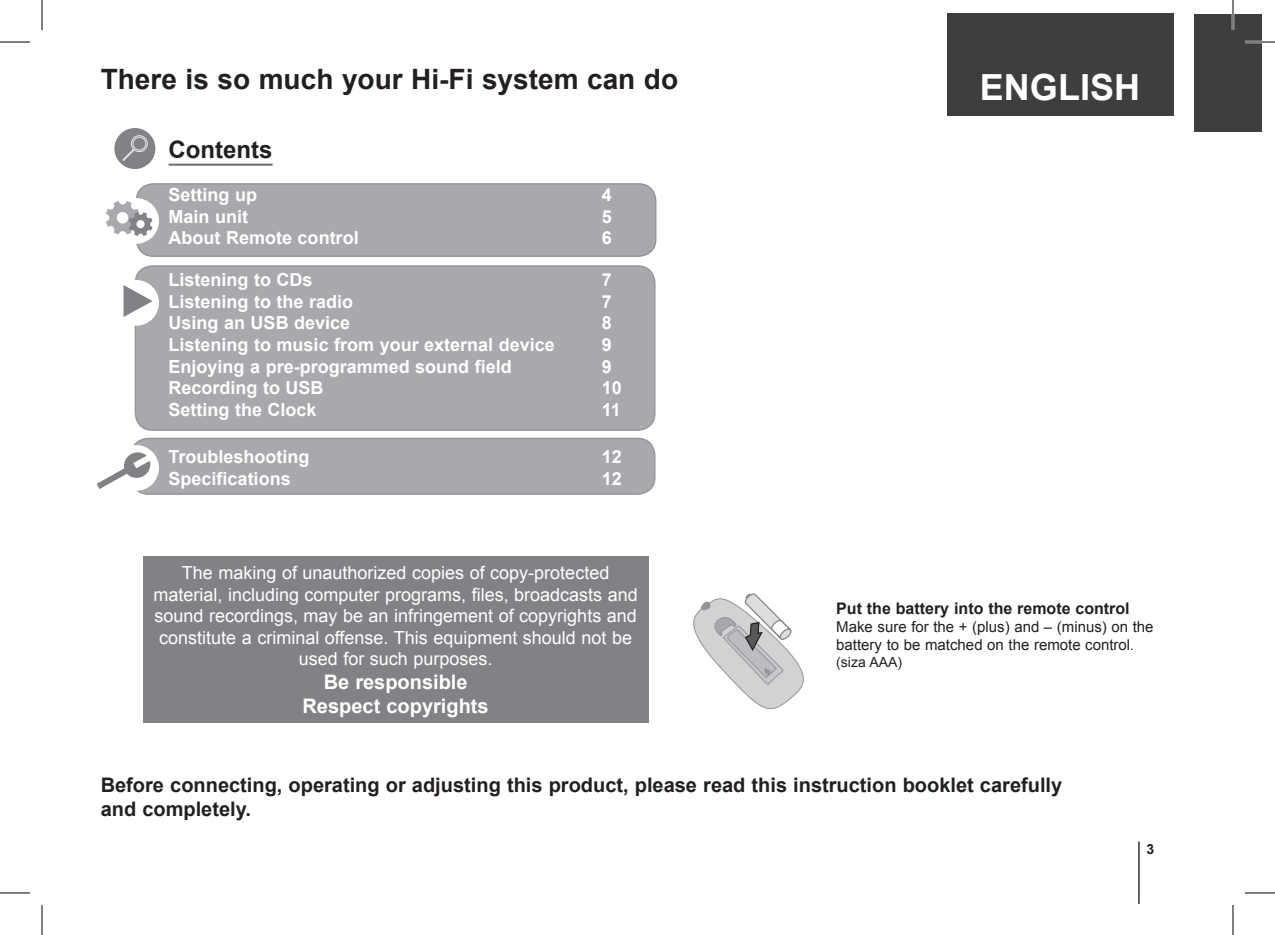
<style>
.page{position:relative;width:1275px;height:935px;background:#fff}
.page>*{position:absolute;margin:0;border:0;box-sizing:border-box;transform-origin:0 0}
.t1{font:700 36px "Arial";color:#fff}
.t2{font:700 28px "Arial";color:#231f20}
.t3{font:700 24px "Arial";color:#231f20}
.t4{font:700 20px/24px "Arial";color:#231f20}
.t5{font:700 20px/24px "Arial";color:#fff;text-align:center}
.t6{font:700 18px "Arial";color:#fff}
.t7{font:18px/21.6px "Arial";color:#fff;text-align:center}
.t8{font:700 16px "Arial";color:#231f20}
.t9{font:15px/18px "Arial";color:#231f20}
.t10{font:14px "Arial";color:#231f20}
.s1{font-size:14px}
</style>
<div class="page">
<hr style="left:1138px;top:841px;width:1px;height:62px;background:#231f20">
<div style="left:143px;top:556px;width:505px;height:166px;background:#808285"></div>
<div style="left:946px;top:14px;width:227px;height:102px;background:#3e3e3f"></div>
<svg style="left:693px;top:593px;width:111px;height:117px"></svg>
<div style="left:136px;top:184px;width:520px;height:72px;background:#a8a9ad;border-radius:17px"></div>
<div style="left:136px;top:183px;width:520px;height:74px;border:1px solid #939598;border-radius:17px"></div>
<div style="left:135px;top:266px;width:520px;height:164px;background:#a8a9ad;border-radius:17px"></div>
<div style="left:135px;top:265px;width:520px;height:166px;border:1px solid #939598;border-radius:17px"></div>
<div style="left:113px;top:198px;width:46px;height:46px;background:#fff;border-radius:50%"></div>
<div style="left:113px;top:280px;width:46px;height:45px;background:#fff;border-radius:50%"></div>
<svg style="left:106px;top:201px;width:46px;height:35px"></svg>
<div style="left:136px;top:220px;width:9px;height:8px;background:#fff;border-radius:50%"></div>
<div style="left:114px;top:128px;width:41px;height:41px;background:#808285;border-radius:50%"></div>
<div style="left:131px;top:135px;width:17px;height:17px;border:1px solid #e4e5e7;border-radius:50%"></div>
<div style="left:133px;top:137px;width:13px;height:13px;border:1px solid #e4e5e7;border-radius:50%"></div>
<svg style="left:122px;top:149px;width:12px;height:12px"></svg>
<svg style="left:124px;top:285px;width:29px;height:32px"></svg>
<div style="left:131px;top:438px;width:524px;height:56px;background:#a8a9ad;border-radius:17px"></div>
<div style="left:131px;top:437px;width:524px;height:58px;border:1px solid #939598;border-radius:17px"></div>
<div style="left:113px;top:445px;width:46px;height:46px;background:#fff;border-radius:50%"></div>
<svg style="left:97px;top:451px;width:55px;height:38px"></svg>
<hr style="left:169px;top:164px;width:104px;height:2px;background:#6c6d70">
<div style="left:1194px;top:15px;width:67px;height:117px;background:#3e3e3f"></div>
<hr style="left:1245px;top:41px;width:30px;height:2px;background:#fff">
<hr style="left:1231px;top:0;width:3px;height:30px;background:#fff">
<hr style="left:0;top:42px;width:30px;height:1px;background:#000">
<hr style="left:1245px;top:42px;width:30px;height:1px;background:#000">
<hr style="left:0;top:892px;width:30px;height:1px;background:#000">
<hr style="left:1245px;top:892px;width:30px;height:1px;background:#000">
<hr style="left:42px;top:0;width:1px;height:30px;background:#000">
<hr style="left:42px;top:904px;width:1px;height:30px;background:#000">
<hr style="left:1232px;top:0;width:1px;height:30px;background:#000">
<hr style="left:1232px;top:904px;width:1px;height:30px;background:#000">
<h2 class="t2" style="left:101px;top:60px;width:579px">There is so much your Hi-Fi system can do</h2>
<h3 class="t3" style="left:169px;top:134px;width:105px">Contents</h3>
<p class="t6" style="left:169px;top:183px;width:90px">Setting up</p>
<p class="t6" style="left:602px;top:183px;width:12px">4</p>
<p class="t6" style="left:169px;top:205px;width:81px">Main unit</p>
<p class="t6" style="left:602px;top:205px;width:12px">5</p>
<p class="t6" style="left:169px;top:226px;width:191px">About Remote control</p>
<p class="t6" style="left:602px;top:226px;width:12px">6</p>
<p class="t6" style="left:169px;top:268px;width:145px">Listening to CDs</p>
<p class="t6" style="left:602px;top:268px;width:12px">7</p>
<p class="t6" style="left:169px;top:289px;width:186px">Listening to the radio</p>
<p class="t6" style="left:602px;top:289px;width:12px">7</p>
<p class="t6" style="left:169px;top:311px;width:183px">Using an USB device</p>
<p class="t6" style="left:602px;top:311px;width:12px">8</p>
<p class="t6" style="left:169px;top:333px;width:388px">Listening to music from your external device</p>
<p class="t6" style="left:602px;top:333px;width:12px">9</p>
<p class="t6" style="left:169px;top:354px;width:345px">Enjoying a pre-programmed sound field</p>
<p class="t6" style="left:602px;top:354px;width:12px">9</p>
<p class="t6" style="left:169px;top:376px;width:156px">Recording to USB</p>
<p class="t6" style="left:602px;top:376px;width:22px">10</p>
<p class="t6" style="left:169px;top:397px;width:150px">Setting the Clock</p>
<p class="t6" style="left:602px;top:397px;width:21px">11</p>
<p class="t6" style="left:169px;top:445px;width:143px">Troubleshooting</p>
<p class="t6" style="left:602px;top:445px;width:22px">12</p>
<p class="t6" style="left:169px;top:466px;width:124px">Specifications</p>
<p class="t6" style="left:602px;top:466px;width:22px">12</p>
<p class="t7" style="left:153px;top:562px;width:486px">The making of unauthorized copies of copy-protected material, including computer programs, files, broadcasts and sound recordings, may be an infringement of copyrights and constitute a criminal offense. This equipment should not be used for such purposes.</p>
<p class="t5" style="left:302px;top:671px;width:188px">Be responsible<br>Respect copyrights</p>
<h1 class="t1" style="left:980px;top:63px;width:162px">ENGLISH</h1>
<p class="t8" style="left:836px;top:597px;width:295px">Put the battery into the remote control</p>
<p class="t9" style="left:836px;top:617px;width:319px">Make sure for the + (plus) and – (minus) on the battery to be matched on the remote control<span class="s1">.</span></p>
<p class="t10" style="left:836px;top:652px;width:67px">(siza AAA)</p>
<p class="t4" style="left:101px;top:773px;width:963px">Before connecting, operating or adjusting this product, please read this instruction booklet carefully and completely.</p>
</div>
